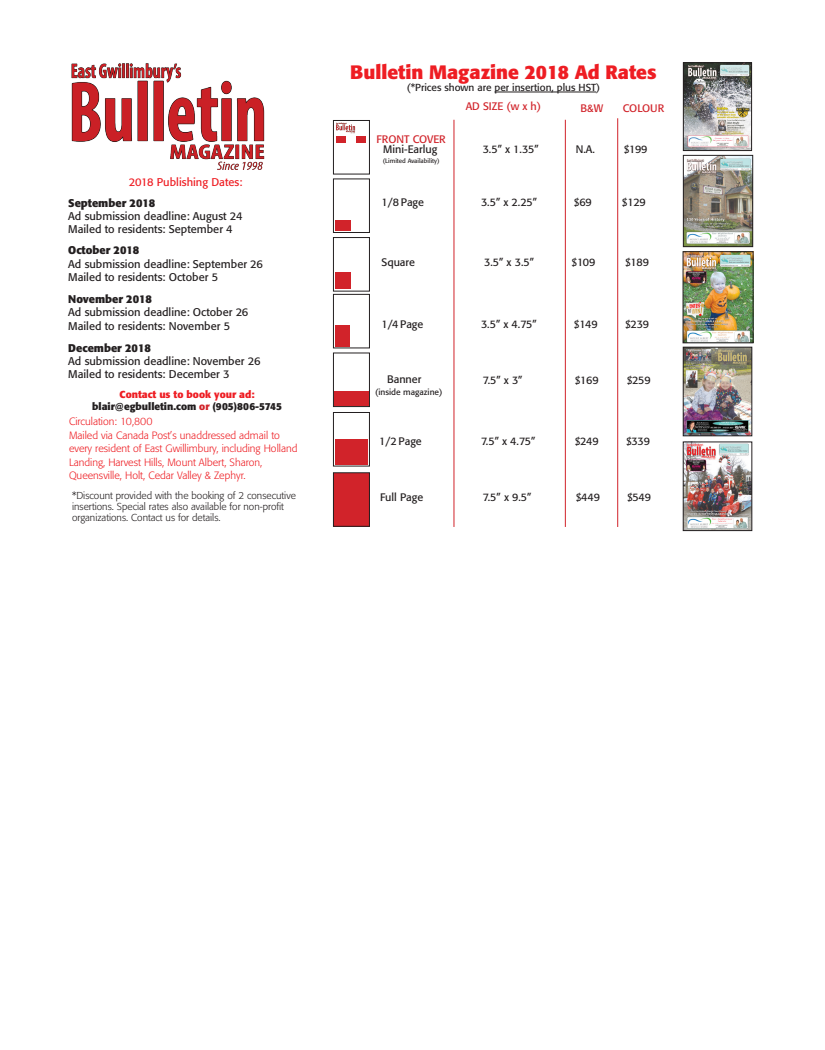
<style>
.page{position:relative;width:825px;height:1050px;background:#fff}
.page>*{position:absolute;margin:0;border:0;box-sizing:border-box;transform-origin:0 0}
.t1{font:700 19.25px "Formata";color:#ee1d23}
.t2{font:11.12px/13.4px "Formata";color:#231f20}
.t3{font:700 11.12px "Formata";color:#231f20}
.t4{font:11.12px "Formata";color:#ee1d23}
.t5{font:10.75px "Formata";color:#231f20}
.t6{font:10.75px "Formata";color:#d1232a}
.t7{font:300 10.5px/13.1px "Formata";color:#ee1d23}
.t8{font:700 10.12px/12.1px "Formata";color:#231f20;text-align:center}
.t9{font:10.12px "Formata";color:#231f20}
.t10{font:300 10px/11px "Formata";color:#231f20}
.t11{font:8.38px "Formata";color:#231f20}
.t12{font:6.25px "Formata";color:#231f20}
.s1{color:#ee1d23}
.s2{color:#d1232a}
</style>
<div class="page">
<img style="left:71px;top:63px;width:194px;height:107px">
<img style="left:336px;top:122px;width:19px;height:12px">
<hr style="left:495px;top:92px;width:101px;height:1px;background:#231f20">
<div style="left:333px;top:237px;width:37px;height:55px;border:1px solid #231f20"></div>
<div style="left:335px;top:272px;width:16px;height:17px;background:#d1232a"></div>
<div style="left:333px;top:353px;width:37px;height:54px;border:1px solid #231f20"></div>
<div style="left:335px;top:391px;width:34px;height:14px;background:#d1232a"></div>
<div style="left:333px;top:178px;width:37px;height:55px;border:1px solid #231f20"></div>
<div style="left:336px;top:221px;width:15px;height:10px;background:#d1232a"></div>
<div style="left:333px;top:294px;width:37px;height:54px;border:1px solid #231f20"></div>
<div style="left:335px;top:325px;width:15px;height:21px;background:#d1232a"></div>
<div style="left:333px;top:412px;width:37px;height:55px;border:1px solid #231f20"></div>
<div style="left:335px;top:440px;width:33px;height:25px;background:#d1232a"></div>
<div style="left:333px;top:473px;width:36px;height:53px;background:#d1232a"></div>
<div style="left:333px;top:472px;width:37px;height:55px;border:1px solid #231f20"></div>
<hr style="left:454px;top:120px;width:1px;height:407px;background:#d1232a">
<hr style="left:565px;top:120px;width:1px;height:407px;background:#d1232a">
<hr style="left:617px;top:118px;width:1px;height:409px;background:#d1232a">
<div style="left:333px;top:120px;width:37px;height:55px;border:1px solid #231f20"></div>
<div style="left:336px;top:137px;width:9px;height:6px;background:#d1232a"></div>
<div style="left:356px;top:137px;width:10px;height:6px;background:#d1232a"></div>
<img style="left:685px;top:254px;width:66px;height:87px">
<div style="left:683px;top:252px;width:70px;height:91px;border:1px solid #231f20"></div>
<img style="left:685px;top:349px;width:65px;height:85px">
<div style="left:683px;top:347px;width:69px;height:89px;border:1px solid #231f20"></div>
<img style="left:685px;top:444px;width:65px;height:85px">
<div style="left:683px;top:442px;width:69px;height:89px;border:1px solid #231f20"></div>
<img style="left:685px;top:65px;width:65px;height:84px">
<div style="left:683px;top:63px;width:69px;height:88px;border:1px solid #231f20"></div>
<img style="left:685px;top:157px;width:66px;height:88px">
<div style="left:683px;top:155px;width:70px;height:92px;border:1px solid #231f20"></div>
<p class="t4" style="left:129px;top:175px;width:115px">2018 Publishing Dates:</p>
<p class="t3" style="left:68px;top:196px;width:88px">September 2018</p>
<p class="t2" style="left:68px;top:209px;width:176px">Ad submission deadline: August 24<br>Mailed to residents: September 4</p>
<p class="t3" style="left:68px;top:243px;width:73px">October 2018</p>
<p class="t2" style="left:68px;top:257px;width:196px">Ad submission deadline: September 26<br>Mailed to residents: October 5</p>
<p class="t3" style="left:68px;top:292px;width:85px">November 2018</p>
<p class="t2" style="left:68px;top:306px;width:182px">Ad submission deadline: October 26<br>Mailed to residents: November 5</p>
<p class="t3" style="left:68px;top:341px;width:84px">December 2018</p>
<p class="t2" style="left:68px;top:354px;width:194px">Ad submission deadline: November 26<br>Mailed to residents: December 3</p>
<p class="t8" style="left:92px;top:388px;width:191px"><span class="s1">Contact us to book your ad: </span>blair@egbulletin.com <span class="s2">or</span> (905)806-5745</p>
<p class="t7" style="left:69px;top:414px;width:212px;line-height:14.8px">Circulation: 10,800<br>Mailed via Canada Post’s unaddressed admail to</p>
<p class="t7" style="left:69px;top:442px;width:230px">every resident of East Gwillimbury, including Holland<br>Landing, Harvest Hills, Mount Albert, Sharon,<br>Queensville, Holt, Cedar Valley &amp; Zephyr.</p>
<p class="t10" style="left:72px;top:491px;width:225px">*Discount provided with the booking of 2 consecutive insertions. Special rates also available for non-profit organizations. Contact us for details.</p>
<h1 class="t1" style="left:350px;top:60px;width:308px">Bulletin Magazine 2018 Ad Rates</h1>
<p class="t9" style="left:407px;top:81px;width:195px">(*Prices shown are per insertion, plus HST)</p>
<p class="t6" style="left:466px;top:100px;width:77px">AD SIZE (w x h)</p>
<p class="t6" style="left:580px;top:101px;width:24px">B&amp;W</p>
<p class="t6" style="left:623px;top:101px;width:43px">COLOUR</p>
<p class="t6" style="left:377px;top:132px;width:71px">FRONT COVER</p>
<p class="t12" style="left:383px;top:157px;width:58px">(Limited Availability)</p>
<p class="t5" style="left:383px;top:143px;width:56px">Mini-Earlug</p>
<p class="t5" style="left:483px;top:143px;width:57px">3.5” x 1.35”</p>
<p class="t5" style="left:576px;top:143px;width:21px">N.A.</p>
<p class="t5" style="left:624px;top:143px;width:25px">$199</p>
<p class="t5" style="left:382px;top:196px;width:44px">1/8 Page</p>
<p class="t5" style="left:481px;top:196px;width:57px">3.5” x 2.25”</p>
<p class="t5" style="left:574px;top:196px;width:19px">$69</p>
<p class="t5" style="left:622px;top:196px;width:25px">$129</p>
<p class="t5" style="left:382px;top:256px;width:35px">Square</p>
<p class="t5" style="left:484px;top:256px;width:51px">3.5” x 3.5”</p>
<p class="t5" style="left:572px;top:256px;width:25px">$109</p>
<p class="t5" style="left:625px;top:256px;width:25px">$189</p>
<p class="t5" style="left:382px;top:318px;width:43px">1/4 Page</p>
<p class="t5" style="left:481px;top:318px;width:57px">3.5” x 4.75”</p>
<p class="t5" style="left:574px;top:318px;width:25px">$149</p>
<p class="t5" style="left:625px;top:318px;width:25px">$239</p>
<p class="t5" style="left:387px;top:373px;width:36px">Banner</p>
<p class="t11" style="left:375px;top:387px;width:69px">(inside magazine)</p>
<p class="t5" style="left:483px;top:374px;width:41px">7.5” x 3”</p>
<p class="t5" style="left:575px;top:374px;width:25px">$169</p>
<p class="t5" style="left:627px;top:374px;width:25px">$259</p>
<p class="t5" style="left:379px;top:434px;width:44px">1/2 Page</p>
<p class="t5" style="left:481px;top:434px;width:56px">7.5” x 4.75”</p>
<p class="t5" style="left:575px;top:434px;width:25px">$249</p>
<p class="t5" style="left:626px;top:434px;width:25px">$339</p>
<p class="t5" style="left:380px;top:490px;width:44px">Full Page</p>
<p class="t5" style="left:483px;top:490px;width:50px">7.5” x 9.5”</p>
<p class="t5" style="left:576px;top:490px;width:26px">$449</p>
<p class="t5" style="left:627px;top:490px;width:25px">$549</p>
</div>
